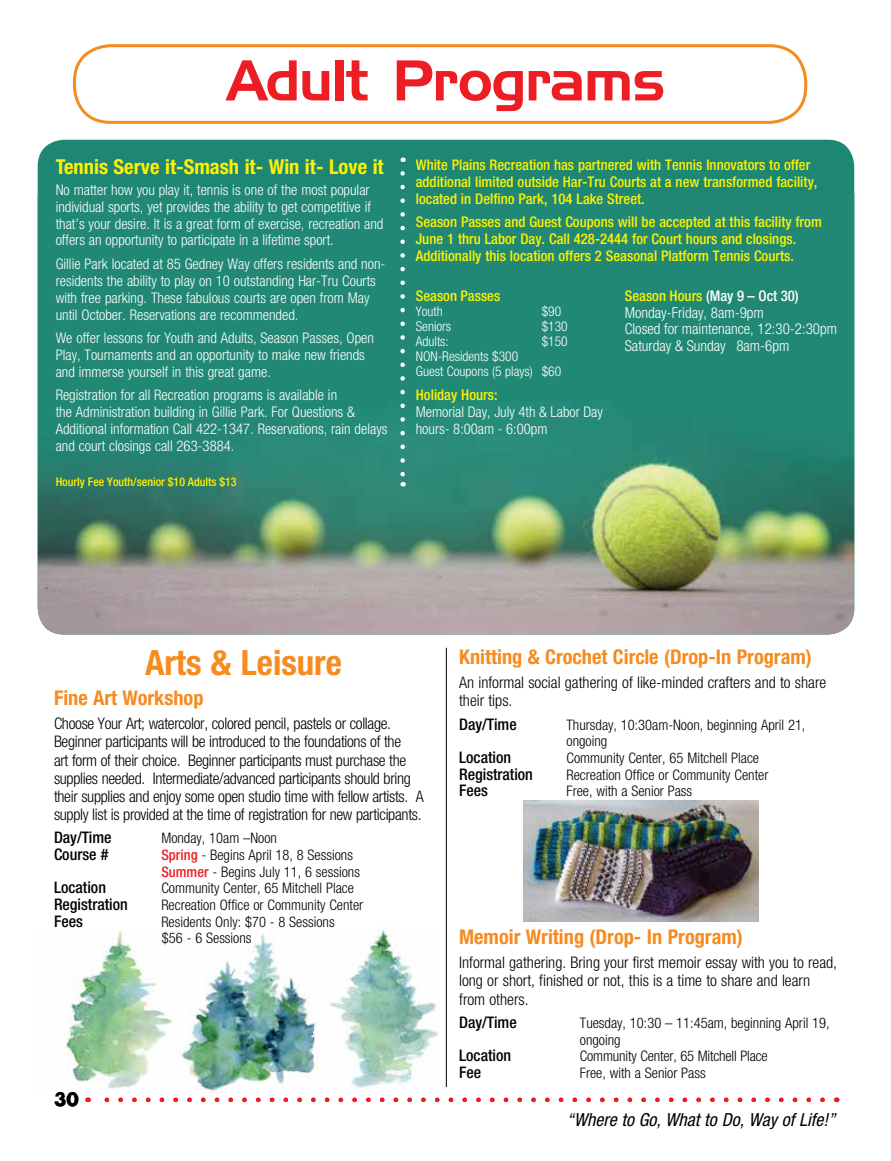
<style>
.page{position:relative;width:891px;height:1161px;background:#fff}
.page>*{position:absolute;margin:0;border:0;box-sizing:border-box;transform-origin:0 0}
.t1{font:55.8px "Handel Gothic BT";letter-spacing:-.015em;color:#ed1d24}
.t2{font:700 condensed 34.8px "Helvetica Neue";color:#f68b1f}
.t3{font:700 condensed 20.55px "Helvetica Neue";color:#fff200}
.t4{font:700 condensed 20.4px "Helvetica Neue";color:#f68b1f}
.t5{font:700 condensed 20.25px "Helvetica Neue";color:#f68b1f}
.t6{font:italic condensed 18px "Helvetica Neue";color:#000}
.t7{font:700 18px "Futura";color:#000}
.t8{font:300 condensed 16.05px/18.1px "Helvetica Neue";color:#000}
.t9{font:500 condensed 16.05px "Helvetica Neue";color:#000}
.t10{font:300 condensed 15.9px/18.1px "Helvetica Neue";letter-spacing:-.02em;color:#000}
.t11{font:500 condensed 15.9px "Helvetica Neue";color:#000}
.t12{font:300 condensed 15.9px/18.1px "Helvetica Neue";color:#000}
.t13{font:300 condensed 15px/16.5px "Helvetica Neue";color:#fff}
.t14{font:300 condensed 14.7px/17px "Helvetica Neue";color:#fff}
.t15{font:500 condensed 14.7px/17px "Helvetica Neue";color:#fff200}
.t16{font:500 condensed 14.7px "Helvetica Neue";color:#fff}
.t17{font:300 condensed 14.55px/16.6px "Helvetica Neue";color:#000}
.t18{font:300 condensed 13.5px/15px "Helvetica Neue";color:#fff}
.t19{font:500 condensed 11.85px "Helvetica Neue";color:#fff200}
.s1{color:#fff200}
.s2{font-weight:500;color:#ed1d24}
</style>
<div class="page">
<img style="left:60px;top:927px;width:386px;height:167px">
<svg style="left:88px;top:1098px;width:735px;height:4px"></svg>
<div style="left:38px;top:140px;width:816px;height:495px;background:#1d8774;border-radius:26px"></div>
<img style="left:38px;top:403px;width:816px;height:232px">
<hr style="left:446px;top:648px;width:1px;height:439px;background:#000">
<svg style="left:400px;top:173px;width:5px;height:314px"></svg>
<div style="left:73px;top:44px;width:734px;height:80px;border:3px solid #f68b1f;border-radius:36px"></div>
<img style="left:524px;top:801px;width:235px;height:121px">
<h1 class="t1" style="left:227px;top:47px;width:440px">Adult Programs</h1>
<h3 class="t3" style="left:56px;top:155px;width:330px">Tennis Serve it-Smash it- Win it- Love it</h3>
<p class="t14" style="left:56px;top:181px;width:329px">No matter how you play it, tennis is one of the most popular individual sports, yet provides the ability to get competitive if that’s your desire. It is a great form of exercise, recreation and offers an opportunity to participate in a lifetime sport.</p>
<p class="t14" style="left:56px;top:255px;width:331px">Gillie Park located at 85 Gedney Way offers residents and non&shy;residents the ability to play on 10 outstanding Har-Tru Courts with free parking. These fabulous courts are open from May until October. Reservations are recommended.</p>
<p class="t14" style="left:56px;top:329px;width:320px">We offer lessons for Youth and Adults, Season Passes, Open<br>Play, Tournaments and an opportunity to make new friends and immerse yourself in this great game.</p>
<p class="t14" style="left:56px;top:387px;width:333px">Registration for all Recreation programs is available in<br>the Administration building in Gillie Park. For Questions &amp; Additional information Call 422-1347. Reservations, rain delays and court closings call 263-3884.</p>
<p class="t19" style="left:56px;top:475px;width:182px">Hourly Fee Youth/senior $10 Adults $13</p>
<p class="t15" style="left:416px;top:156px;width:403px">White Plains Recreation has partnered with Tennis Innovators to offer additional limited outside Har-Tru Courts at a new transformed facility, located in Delfino Park, 104 Lake Street.</p>
<p class="t15" style="left:416px;top:213px;width:408px">Season Passes and Guest Coupons will be accepted at this facility from<br>June 1 thru Labor Day. Call 428-2444 for Court hours and closings.<br>Additionally this location offers 2 Seasonal Platform Tennis Courts.</p>
<p class="t15" style="left:416px;top:288px;width:86px">Season Passes</p>
<p class="t18" style="left:416px;top:304px;width:28px">Youth</p>
<p class="t18" style="left:542px;top:304px;width:21px">$90</p>
<p class="t18" style="left:416px;top:319px;width:37px">Seniors</p>
<p class="t18" style="left:542px;top:319px;width:27px">$130</p>
<p class="t18" style="left:416px;top:334px;width:34px">Adults:</p>
<p class="t18" style="left:542px;top:334px;width:27px">$150</p>
<p class="t18" style="left:416px;top:349px;width:147px">NON-Residents $300<br>Guest Coupons (5 plays) $60</p>
<p class="t15" style="left:416px;top:386px;width:83px">Holiday Hours:</p>
<p class="t14" style="left:416px;top:403px;width:189px">Memorial Day, July 4th &amp; Labor Day hours- 8:00am - 6:00pm</p>
<p class="t16" style="left:625px;top:288px;width:175px"><span class="s1">Season Hours</span> (May 9 – Oct 30)</p>
<p class="t13" style="left:625px;top:304px;width:214px">Monday-Friday, 8am-9pm<br>Closed for maintenance, 12:30-2:30pm<br>Saturday &amp; Sunday 8am-6pm</p>
<h2 class="t2" style="left:145px;top:641px;width:199px">Arts &amp; Leisure</h2>
<h3 class="t5" style="left:54px;top:685px;width:151px">Fine Art Workshop</h3>
<p class="t10" style="left:54px;top:714px;width:371px">Choose Your Art; watercolor, colored pencil, pastels or collage.<br>Beginner participants will be introduced to the foundations of the<br>art form of their choice. Beginner participants must purchase the supplies needed. Intermediate/advanced participants should bring their supplies and enjoy some open studio time with fellow artists. A supply list is provided at the time of registration for new participants.</p>
<p class="t11" style="left:54px;top:828px;width:59px">Day/Time</p>
<p class="t17" style="left:161px;top:830px;width:117px">Monday, 10am –Noon</p>
<p class="t11" style="left:54px;top:845px;width:56px">Course #</p>
<p class="t17" style="left:161px;top:846px;width:200px"><span class="s2">Spring</span> - Begins April 18, 8 Sessions<br><span class="s2">Summer</span> - Begins July 11, 6 sessions</p>
<p class="t11" style="left:54px;top:878px;width:54px">Location</p>
<p class="t17" style="left:161px;top:880px;width:194px">Community Center, 65 Mitchell Place</p>
<p class="t11" style="left:54px;top:895px;width:75px">Registration</p>
<p class="t17" style="left:161px;top:896px;width:203px">Recreation Office or Community Center</p>
<p class="t11" style="left:54px;top:912px;width:30px">Fees</p>
<p class="t17" style="left:161px;top:913px;width:175px">Residents Only: $70 - 8 Sessions $56 - 6 Sessions</p>
<p class="t7" style="left:54px;top:1086px;width:26px">30</p>
<h3 class="t5" style="left:459px;top:644px;width:354px">Knitting &amp; Crochet Circle (Drop-In Program)</h3>
<p class="t12" style="left:459px;top:673px;width:369px">An informal social gathering of like-minded crafters and to share their tips.</p>
<p class="t11" style="left:459px;top:714px;width:59px">Day/Time</p>
<p class="t17" style="left:567px;top:716px;width:240px">Thursday, 10:30am-Noon, beginning April 21, ongoing</p>
<p class="t11" style="left:459px;top:748px;width:54px">Location</p>
<p class="t17" style="left:567px;top:749px;width:194px">Community Center, 65 Mitchell Place</p>
<p class="t11" style="left:459px;top:765px;width:75px">Registration</p>
<p class="t17" style="left:567px;top:766px;width:203px">Recreation Office or Community Center</p>
<p class="t11" style="left:459px;top:781px;width:30px">Fees</p>
<p class="t17" style="left:567px;top:783px;width:127px">Free, with a Senior Pass</p>
<h3 class="t4" style="left:459px;top:924px;width:285px">Memoir Writing (Drop- In Program)</h3>
<p class="t8" style="left:459px;top:953px;width:380px">Informal gathering. Bring your first memoir essay with you to read, long or short, finished or not, this is a time to share and learn from others.</p>
<p class="t9" style="left:459px;top:1013px;width:59px">Day/Time</p>
<p class="t17" style="left:580px;top:1014px;width:251px">Tuesday, 10:30 – 11:45am, beginning April 19, ongoing</p>
<p class="t9" style="left:459px;top:1046px;width:54px">Location</p>
<p class="t17" style="left:580px;top:1048px;width:189px">Community Center, 65 Mitchell Place</p>
<p class="t9" style="left:459px;top:1063px;width:24px">Fee</p>
<p class="t17" style="left:580px;top:1064px;width:127px">Free, with a Senior Pass</p>
<p class="t6" style="left:567px;top:1109px;width:270px">“Where to Go, What to Do, Way of Life!”</p>
</div>
